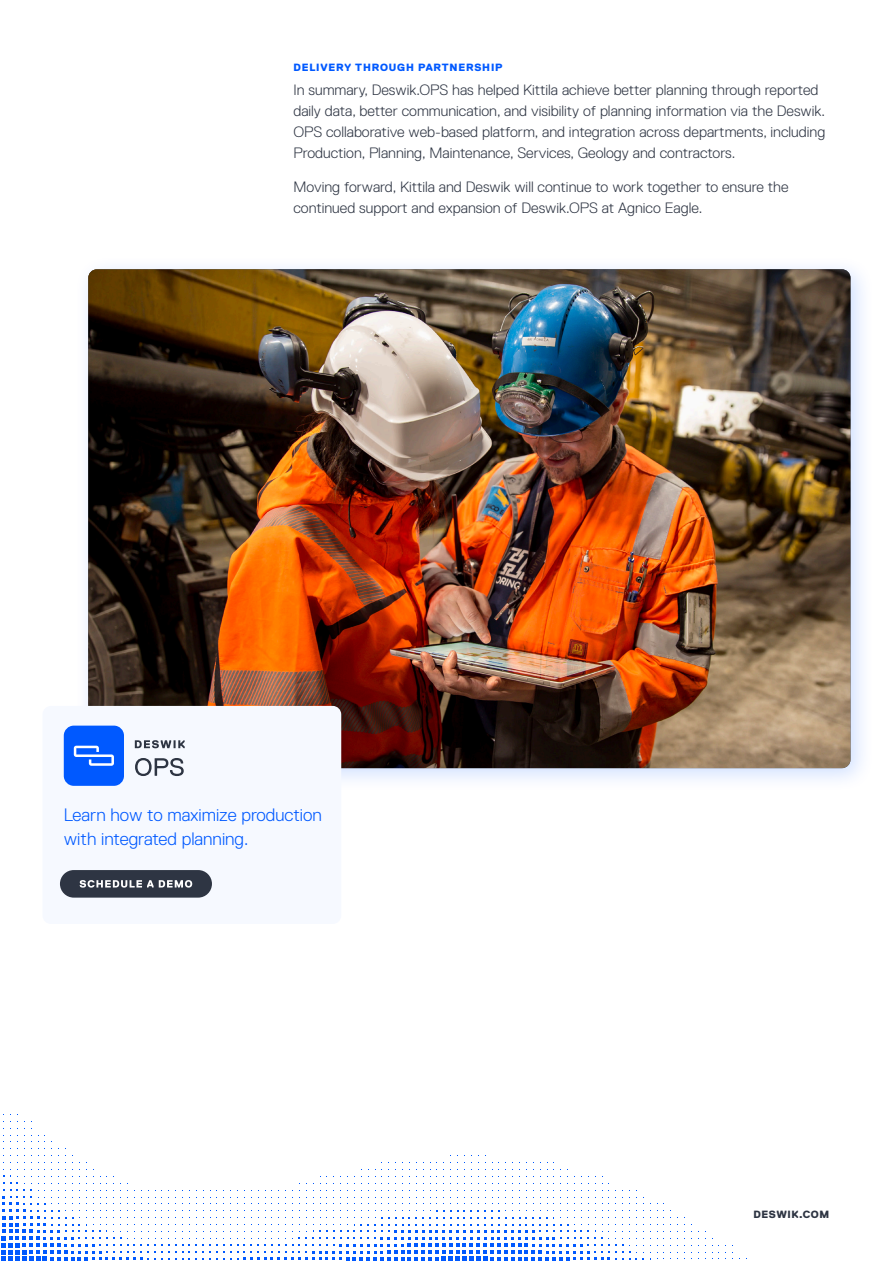
<style>
.page{position:relative;width:893px;height:1263px;background:#fff}
.page>*{position:absolute;margin:0;border:0;box-sizing:border-box;transform-origin:0 0}
.Info_Box{font:300 18px/24px "Replica LL";color:#0059ff}
.Body_Copy{font:300 15px/21px "Replica LL";color:#2e3543}
.t1{font:800 10.5px "Replica LL";letter-spacing:.08em;color:#0059ff}
.t2{font:800 10.5px "Replica LL";letter-spacing:.05em;color:#2e3543}
</style>
<div class="page">
<svg style="left:1px;top:1176px;width:629px;height:85px"></svg>
<div style="left:74px;top:255px;width:801px;height:538px;background:#0059ff;opacity:.2"></div>
<img style="left:88px;top:269px;width:762px;height:499px">
<div style="left:43px;top:706px;width:298px;height:218px;background:#f6f9ff;border-radius:9px"></div>
<div style="left:64px;top:726px;width:60px;height:60px;background:#0059ff;border-radius:10px"></div>
<svg style="left:74px;top:746px;width:40px;height:20px"></svg>
<svg style="left:135px;top:740px;width:50px;height:8px"></svg>
<svg style="left:135px;top:758px;width:49px;height:18px"></svg>
<div style="left:60px;top:870px;width:152px;height:28px;background:#2e3543;border-radius:14px"></div>
<svg style="left:80px;top:880px;width:112px;height:8px"></svg>
<h3 class="t1" style="left:293px;top:61px;width:211px">DELIVERY THROUGH PARTNERSHIP</h3>
<p class="Body_Copy" style="left:293px;top:79px;width:533px">In summary, Deswik.OPS has helped Kittila achieve better planning through reported daily data, better communication, and visibility of planning information via the Deswik.<br>OPS collaborative web-based platform, and integration across departments, including Production, Planning, Maintenance, Services, Geology and contractors.</p>
<p class="Body_Copy" style="left:293px;top:176px;width:497px">Moving forward, Kittila and Deswik will continue to work together to ensure the continued support and expansion of Deswik.OPS at Agnico Eagle.</p>
<p class="Info_Box" style="left:64px;top:803px;width:260px">Learn how to maximize production with integrated planning.</p>
<p class="t2" style="left:754px;top:1209px;width:77px">DESWIK.COM</p>
</div>
